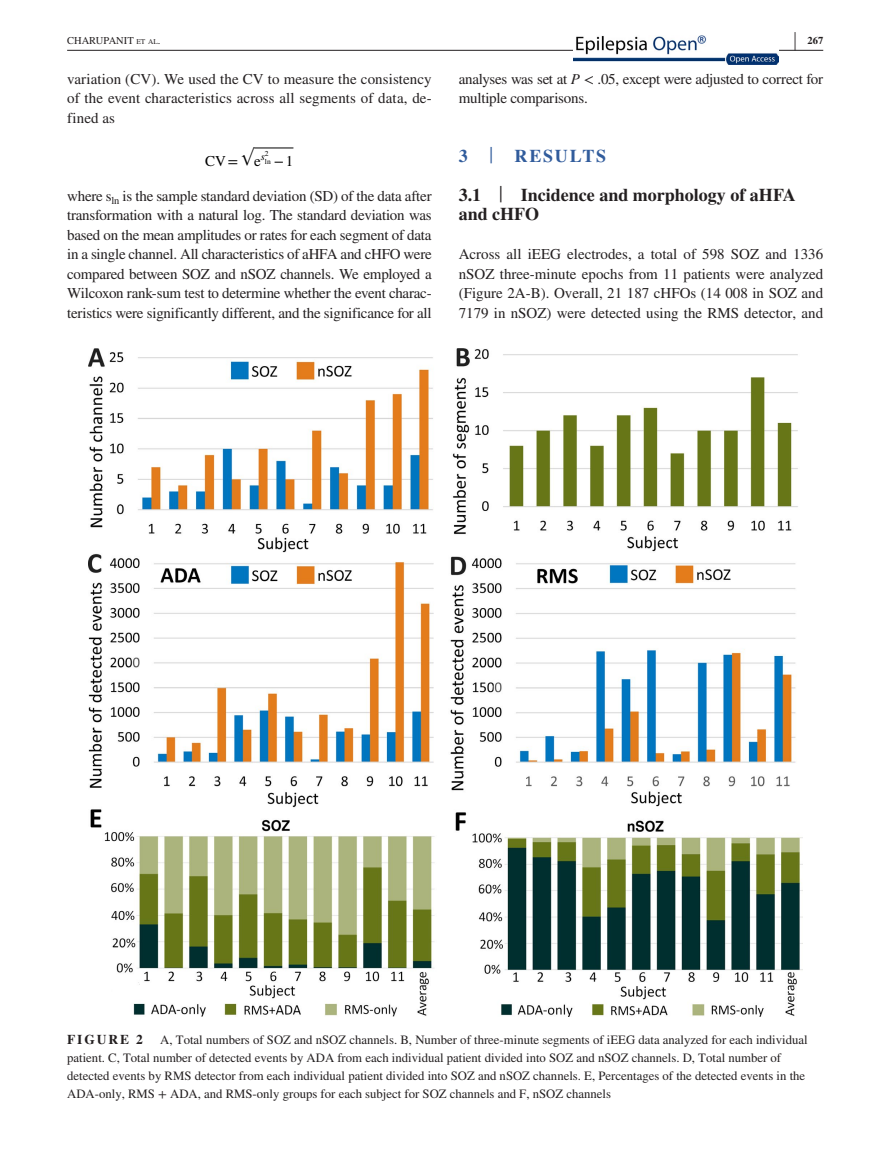
<style>
.page{position:relative;width:893px;height:1174px;background:#fff}
.page>*{position:absolute;margin:0;border:0;box-sizing:border-box;transform-origin:0 0}
.t1{font:700 25.95px "STIX";color:#231f20;scale:.36 1}
.t2{font:700 18px/39px "STIX";color:#231f20}
.t3{font:15px/19.5px "STIX";letter-spacing:-.015em;color:#231f20;text-align:justify}
.t4{font:15px "STIX General";color:#000}
.t5{font:15px "STIX Math Extensions";color:#000}
.t6{font:700 13.5px "STIX";letter-spacing:.14em;color:#231f20}
.t7{font:12.75px/18px "STIX";color:#231f20}
.t8{font:10.5px "STIX";color:#231f20}
.t9{font:700 10.5px "STIX";color:#231f20}
.t10{font:7.5px "STIX General";color:#000}
.s1{font-size:7.35px}
.s2{font-style:italic}
.s3{font-family:"STIX Math"}
.s4{font-family:"STIX Math";font-size:15px}
.s5{font-size:15px}
.s6{color:#315c9c}
.s7{font-weight:400;font-size:23.7px;color:#315c9c}
.s8{font-weight:400;font-size:23.7px}
</style>
<div class="page">
<hr style="left:67px;top:50px;width:756px;height:1px;background:#231f20">
<img style="left:574px;top:35px;width:204px;height:30px">
<hr style="left:254px;top:147px;width:39px;height:1px;background:#000">
<img style="left:88px;top:349px;width:714px;height:667px">
<h1 class="t1" style="left:794px;top:26px;width:7px">|</h1>
<p class="t8" style="left:67px;top:33px;width:95px">CHARUPANIT <span class="s1">et al</span>.</p>
<p class="t9" style="left:807px;top:34px;width:17px">267</p>
<p class="t3" style="left:67px;top:70px;width:366px">variation (CV). We used the CV to measure the consistency of the event characteristics across all segments of data, de&shy;fined as</p>
<p class="t3" style="left:459px;top:70px;width:366px">analyses was set at <span class="s2">P</span> &lt; .05, except were adjusted to correct for multiple comparisons.</p>
<p class="t4" style="left:205px;top:152px;width:35px">CV<span class="s3">=</span></p>
<p class="t5" style="left:240px;top:134px;width:15px">√</p>
<p class="t4" style="left:254px;top:152px;width:16px">e<sup>s</sup><sup>2</sup></p>
<p class="t10" style="left:265px;top:157px;width:30px">ln <span class="s4">−</span><span class="s5">1</span></p>
<p class="t3" style="left:67px;top:187px;width:366px">where s<sub>ln</sub> is the sample standard deviation (SD) of the data after transformation with a natural log. The standard deviation was based on the mean amplitudes or rates for each segment of data in a single channel. All characteristics of aHFA and cHFO were compared between SOZ and nSOZ channels. We employed a Wilcoxon rank-sum test to determine whether the event charac&shy;teristics were significantly different, and the significance for all</p>
<p class="t2" style="left:459px;top:136px;width:339px"><span class="s6">3</span> <span class="s7">|</span> <span class="s6">RESULTS<br></span>3.1 <span class="s8">|</span> Incidence and morphology of aHFA</p>
<p class="t2" style="left:459px;top:194px;width:82px">and cHFO</p>
<p class="t3" style="left:459px;top:245px;width:366px">Across all iEEG electrodes, a total of 598 SOZ and 1336 nSOZ three-minute epochs from 11 patients were analyzed (Figure 2A-B). Overall, 21 187 cHFOs (14 008 in SOZ and 7179 in nSOZ) were detected using the RMS detector, and</p>
<p class="t6" style="left:67px;top:1031px;width:77px">FIGURE 2</p>
<p class="t7" style="left:67px;top:1031px;width:742px;text-indent:93px">A, Total numbers of SOZ and nSOZ channels. B, Number of three-minute segments of iEEG data analyzed for each individual patient. C, Total number of detected events by ADA from each individual patient divided into SOZ and nSOZ channels. D, Total number of detected events by RMS detector from each individual patient divided into SOZ and nSOZ channels. E, Percentages of the detected events in the ADA-only, RMS + ADA, and RMS-only groups for each subject for SOZ channels and F, nSOZ channels</p>
</div>
